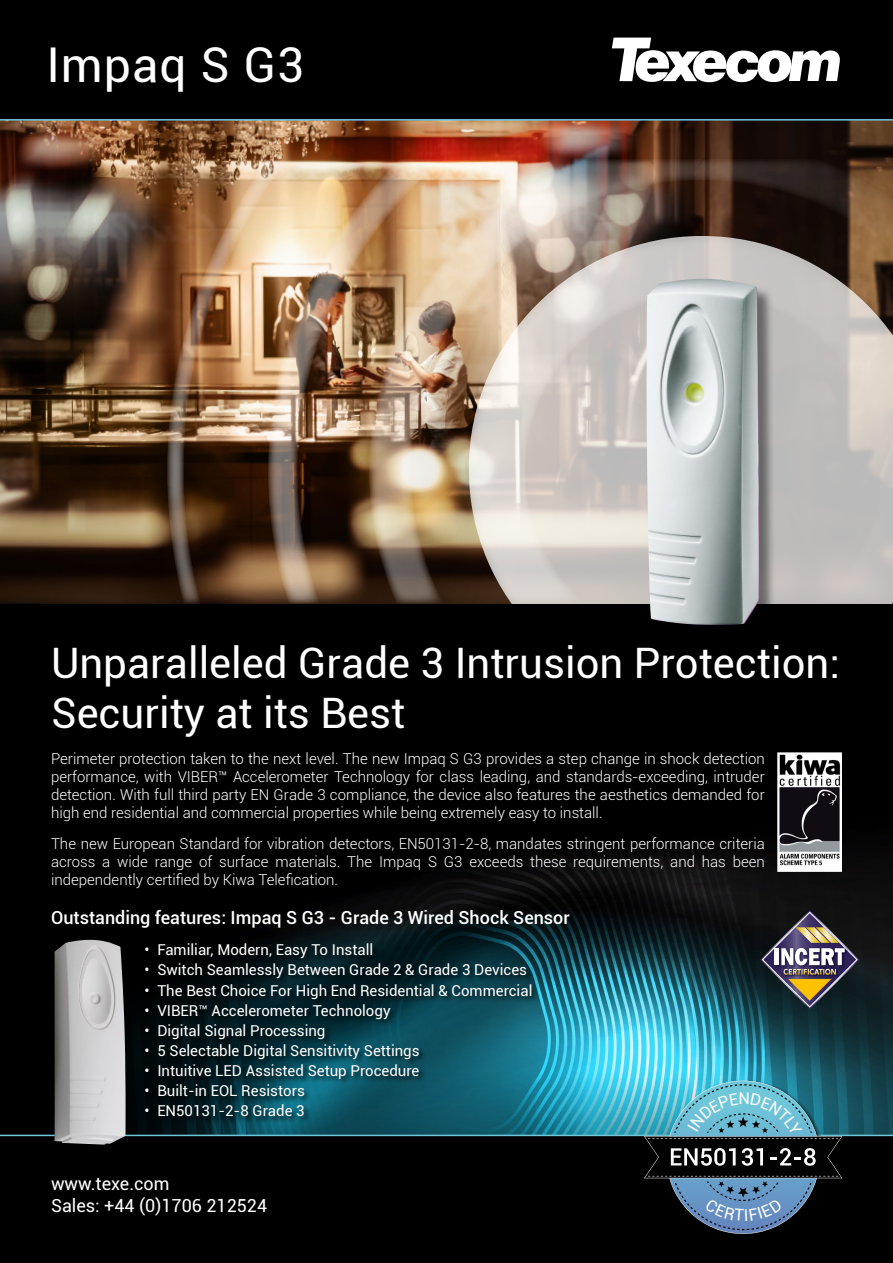
<style>
.page{position:relative;width:893px;height:1263px;background:#fff}
.page>*{position:absolute;margin:0;border:0;box-sizing:border-box;transform-origin:0 0}
.t1{font:48px "Roboto";letter-spacing:.02em;color:#fff}
.t2{font:42px/50.4px "Roboto";color:#fff}
.t3{font:500 18px "Roboto";color:#fff}
.t4{font:18px "Roboto";color:#fff}
.t5{font:300 15px/18px "Roboto";color:#fff;text-align:justify}
.t6{font:15px "Roboto";color:#fff}
</style>
<div class="page">
<div style="left:0;top:0;width:893px;height:128px;background:#000"></div>
<svg style="left:612px;top:38px;width:228px;height:44px"></svg>
<img style="left:0;top:121px;width:893px;height:483px">
<img style="left:167px;top:159px;width:726px;height:445px">
<svg style="left:469px;top:236px;width:424px;height:368px;background:#c3bbb4"></svg>
<div style="left:0;top:604px;width:893px;height:531px;background:#000"></div>
<img style="left:126px;top:752px;width:767px;height:383px">
<div style="left:0;top:1135px;width:893px;height:128px;background:#000"></div>
<div style="left:648px;top:280px;width:129px;height:362px;background:#000;opacity:.45"></div>
<img style="left:646px;top:279px;width:113px;height:346px">
<hr style="left:0;top:119px;width:893px;height:2px;background:#6ec6d9">
<hr style="left:0;top:1135px;width:893px;height:1px;background:#6ec6d9">
<div style="left:643px;top:1080px;width:204px;height:159px;background:#000;opacity:.75"></div>
<img style="left:778px;top:753px;width:64px;height:119px">
<svg style="left:760px;top:910px;width:99px;height:99px;background:#4e4b4d"></svg>
<div style="left:144px;top:943px;width:395px;height:181px;background:#000;opacity:.75"></div>
<img style="left:55px;top:940px;width:71px;height:204px">
<svg style="left:644px;top:1081px;width:198px;height:153px"></svg>
<p class="t1" style="left:46px;top:31px;width:259px">Impaq S G3</p>
<p class="t2" style="left:51px;top:636px;width:790px">Unparalleled Grade 3 Intrusion Protection:<br>Security at its Best</p>
<p class="t5" style="left:51px;top:749px;width:715px">Perimeter protection taken to the next level. The new Impaq S G3 provides a step change in shock detection performance, with VIBER™ Accelerometer Technology for class leading, and standards-exceeding, intruder detection. With full third party EN Grade 3 compliance, the device also features the aesthetics demanded for high end residential and commercial properties while being extremely easy to install.</p>
<p class="t5" style="left:51px;top:834px;width:715px">The new European Standard for vibration detectors, EN50131-2-8, mandates stringent performance criteria across a wide range of surface materials. The Impaq S G3 exceeds these requirements, and has been independently certified by Kiwa Telefication.</p>
<p class="t3" style="left:51px;top:904px;width:520px">Outstanding features: Impaq S G3 - Grade 3 Wired Shock Sensor</p>
<p class="t6" style="left:145px;top:939px;width:230px">• Familiar, Modern, Easy To Install</p>
<p class="t6" style="left:145px;top:959px;width:384px">• Switch Seamlessly Between Grade 2 &amp; Grade 3 Devices</p>
<p class="t6" style="left:145px;top:980px;width:389px">• The Best Choice For High End Residential &amp; Commercial</p>
<p class="t6" style="left:145px;top:1000px;width:247px">• VIBER™ Accelerometer Technology</p>
<p class="t6" style="left:145px;top:1020px;width:182px">• Digital Signal Processing</p>
<p class="t6" style="left:145px;top:1040px;width:277px">• 5 Selectable Digital Sensitivity Settings</p>
<p class="t6" style="left:145px;top:1060px;width:276px">• Intuitive LED Assisted Setup Procedure</p>
<p class="t6" style="left:145px;top:1080px;width:162px">• Built-in EOL Resistors</p>
<p class="t6" style="left:145px;top:1100px;width:162px">• EN50131-2-8 Grade 3</p>
<p class="t4" style="left:51px;top:1171px;width:120px">www.texe.com</p>
<p class="t4" style="left:51px;top:1193px;width:218px">Sales: +44 (0)1706 212524</p>
</div>
